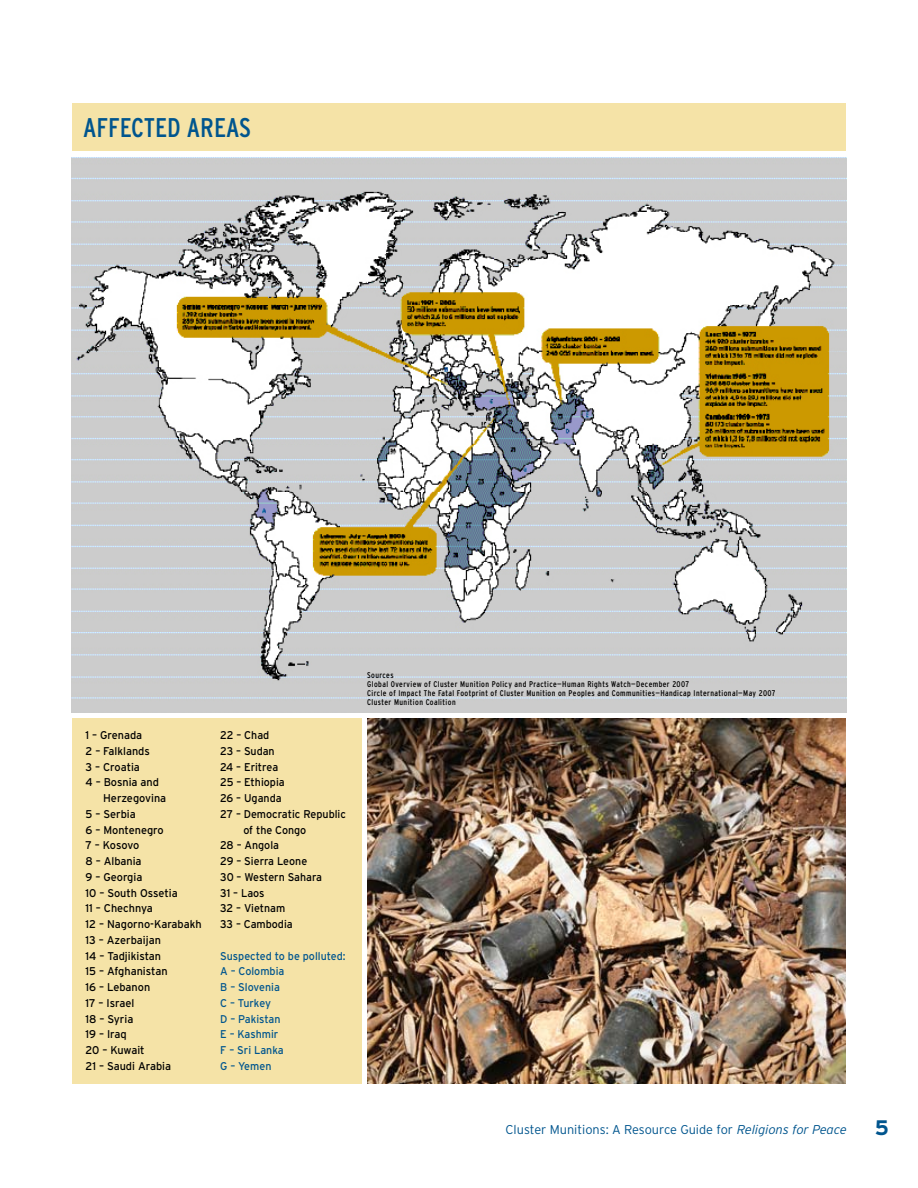
<style>
.page{position:relative;width:918px;height:1188px;background:#fff}
.page>*{position:absolute;margin:0;border:0;box-sizing:border-box;transform-origin:0 0}
.t1{font:condensed 27px "Interstate";color:#00558e}
.t2{font:700 21px "Interstate";color:#00558e}
.t3{font:300 12.75px "Interstate";color:#00558e}
.t4{font:11.25px "Interstate";color:#000}
.t5{font:11.25px "Interstate";color:#000;scale:.95 1}
.t6{font:11.25px/15.8px "Interstate";color:#00558e;scale:.95 1}
.t7{font:condensed 8.25px/9px "Interstate";letter-spacing:.05em;color:#000}
.s1{font-style:italic}
</style>
<div class="page">
<div style="left:72px;top:718px;width:290px;height:366px;background:#f5e3a7"></div>
<img style="left:72px;top:158px;width:774px;height:555px">
<div style="left:72px;top:104px;width:774px;height:48px;background:#f5e3a7"></div>
<img style="left:368px;top:718px;width:478px;height:366px">
<h1 class="t1" style="left:83px;top:112px;width:169px">Affected Areas</h1>
<p class="t4" style="left:86px;top:729px;width:58px">1 – Grenada</p>
<p class="t4" style="left:86px;top:745px;width:66px">2 – Falklands</p>
<p class="t4" style="left:86px;top:760px;width:56px">3 – Croatia</p>
<p class="t4" style="left:86px;top:776px;width:75px">4 – Bosnia and</p>
<p class="t4" style="left:103px;top:792px;width:65px">Herzegovina</p>
<p class="t4" style="left:86px;top:808px;width:52px">5 – Serbia</p>
<p class="t4" style="left:86px;top:823px;width:80px">6 – Montenegro</p>
<p class="t4" style="left:86px;top:839px;width:55px">7 – Kosovo</p>
<p class="t4" style="left:86px;top:855px;width:58px">8 – Albania</p>
<p class="t4" style="left:86px;top:871px;width:58px">9 – Georgia</p>
<p class="t4" style="left:86px;top:886px;width:94px">10 – South Ossetia</p>
<p class="t4" style="left:86px;top:902px;width:69px">11 – Chechnya</p>
<p class="t4" style="left:86px;top:918px;width:118px">12 – Nagorno-Karabakh</p>
<p class="t4" style="left:86px;top:934px;width:77px">13 – Azerbaijan</p>
<p class="t4" style="left:86px;top:949px;width:77px">14 – Tadjikistan</p>
<p class="t4" style="left:86px;top:965px;width:84px">15 – Afghanistan</p>
<p class="t4" style="left:86px;top:981px;width:66px">16 – Lebanon</p>
<p class="t4" style="left:86px;top:997px;width:50px">17 – Israel</p>
<p class="t4" style="left:86px;top:1012px;width:49px">18 – Syria</p>
<p class="t4" style="left:86px;top:1028px;width:43px">19 – Iraq</p>
<p class="t4" style="left:86px;top:1044px;width:61px">20 – Kuwait</p>
<p class="t4" style="left:86px;top:1060px;width:87px">21 – Saudi Arabia</p>
<p class="t5" style="left:220px;top:729px;width:53px">22 – Chad</p>
<p class="t5" style="left:220px;top:745px;width:59px">23 – Sudan</p>
<p class="t5" style="left:220px;top:760px;width:62px">24 – Eritrea</p>
<p class="t5" style="left:220px;top:776px;width:69px">25 – Ethiopia</p>
<p class="t5" style="left:220px;top:792px;width:66px">26 – Uganda</p>
<p class="t5" style="left:220px;top:808px;width:134px">27 – Democratic Republic</p>
<p class="t5" style="left:243px;top:823px;width:68px">of the Congo</p>
<p class="t5" style="left:220px;top:839px;width:63px">28 – Angola</p>
<p class="t5" style="left:220px;top:855px;width:93px">29 – Sierra Leone</p>
<p class="t5" style="left:220px;top:871px;width:109px">30 – Western Sahara</p>
<p class="t5" style="left:220px;top:886px;width:48px">31 – Laos</p>
<p class="t5" style="left:220px;top:902px;width:70px">32 – Vietnam</p>
<p class="t5" style="left:220px;top:918px;width:74px">33 – Cambodia</p>
<p class="t6" style="left:220px;top:948px;width:133px">Suspected to be polluted:<br>A – Colombia<br>B – Slovenia<br>C – Turkey<br>D – Pakistan<br>E – Kashmir<br>F – Sri Lanka<br>G – Yemen</p>
<p class="t7" style="left:367px;top:671px;width:410px">Sources<br>Global Overview of Cluster Munition Policy and Practice—Human Rights Watch—December 2007<br>Circle of Impact The Fatal Footprint of Cluster Munition on Peoples and Communities—Handicap International—May 2007<br>Cluster Munition Coalition</p>
<p class="t3" style="left:506px;top:1123px;width:342px">Cluster Munitions: A Resource Guide for <span class="s1">Religions for Peace</span></p>
<h2 class="t2" style="left:875px;top:1116px;width:16px">5</h2>
</div>
